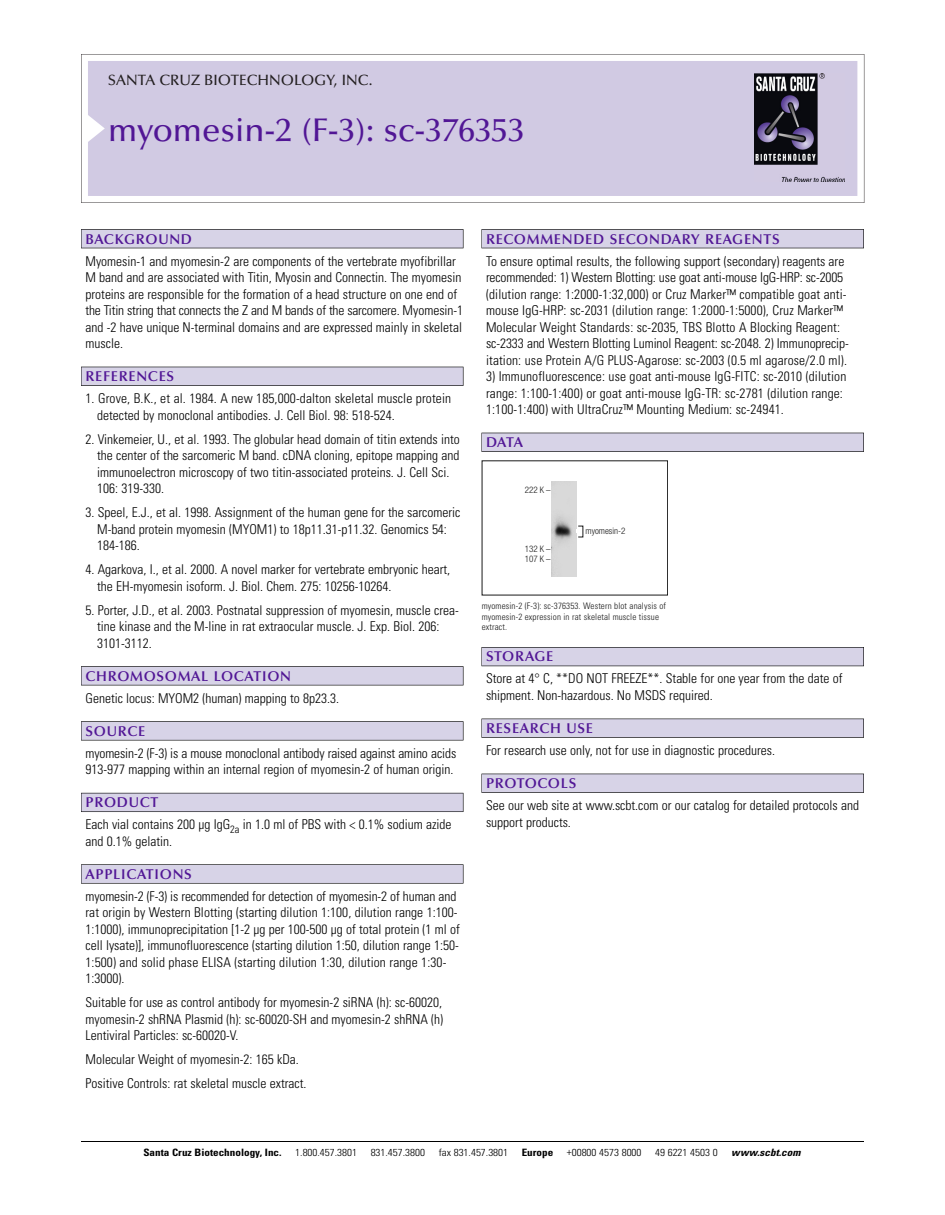
<style>
.page{position:relative;width:945px;height:1215px;background:#fff}
.page>*{position:absolute;margin:0;border:0;box-sizing:border-box;transform-origin:0 0}
.t1{font:500 33px "Optima";color:#511695}
.t2{font:500 15px "Optima";color:#231f20}
.t3{font:600 14.25px "Optima";letter-spacing:.05em;color:#511695}
.t4{font:300 condensed 13.5px/16.5px "Univers";color:#000}
.t5{font:300 condensed 10.2px "Univers";color:#000;scale:1.1 1}
.t6{font:700 condensed 10.2px "Univers";color:#000;scale:1.1 1}
.t7{font:italic 700 condensed 10.2px "Univers";letter-spacing:.005em;color:#000;scale:1.1 1}
.t8{font:9px/10.5px "Univers Condensed Light+KQRULU";letter-spacing:.015em;color:#191919}
.t9{font:9px/10.5px "Helvetica Neue Light Cond+AFFCDM";color:#191919}
</style>
<div class="page">
<svg style="left:81px;top:54px;width:783px;height:149px"></svg>
<div style="left:88px;top:61px;width:769px;height:135px;background:#d1cae3"></div>
<img style="left:754px;top:74px;width:91px;height:108px">
<div style="left:81px;top:229px;width:382px;height:19px;background:#525156"></div>
<div style="left:81px;top:230px;width:382px;height:18px;background:#d7d3e7"></div>
<div style="left:81px;top:367px;width:382px;height:19px;background:#515055"></div>
<div style="left:81px;top:367px;width:382px;height:18px;background:#d7d3e7"></div>
<div style="left:81px;top:666px;width:382px;height:19px;background:#545357"></div>
<div style="left:81px;top:667px;width:382px;height:18px;background:#d7d3e7"></div>
<div style="left:81px;top:721px;width:382px;height:19px;background:#575759"></div>
<div style="left:81px;top:722px;width:382px;height:18px;background:#d7d3e7"></div>
<div style="left:81px;top:793px;width:382px;height:19px;background:#5b5a62"></div>
<div style="left:81px;top:793px;width:382px;height:18px;background:#d7d3e7"></div>
<div style="left:81px;top:864px;width:382px;height:20px;background:#666667"></div>
<div style="left:81px;top:865px;width:382px;height:18px;background:#d7d3e7"></div>
<div style="left:482px;top:229px;width:382px;height:19px;background:#525156"></div>
<div style="left:482px;top:230px;width:381px;height:18px;background:#d7d3e7"></div>
<div style="left:482px;top:433px;width:382px;height:19px;background:#515055"></div>
<div style="left:482px;top:433px;width:381px;height:18px;background:#d7d3e7"></div>
<div style="left:482px;top:647px;width:382px;height:19px;background:#535259"></div>
<div style="left:482px;top:648px;width:381px;height:18px;background:#d7d3e7"></div>
<div style="left:482px;top:719px;width:382px;height:19px;background:#545356"></div>
<div style="left:482px;top:719px;width:381px;height:18px;background:#d7d3e7"></div>
<div style="left:482px;top:774px;width:382px;height:19px;background:#525155"></div>
<div style="left:482px;top:774px;width:381px;height:18px;background:#d7d3e7"></div>
<hr style="left:81px;top:1141px;width:783px;height:1px;background:#000">
<img style="left:552px;top:481px;width:25px;height:95px">
<p class="t2" style="left:108px;top:74px;width:266px">SANTA CRUZ BIOTECHNOLOGY, INC.</p>
<h1 class="t1" style="left:108px;top:117px;width:418px">myomesin-2 (F-3): sc-376353</h1>
<p class="t3" style="left:86px;top:233px;width:108px">BACKGROUND</p>
<p class="t4" style="left:86px;top:254px;width:379px">Myomesin-1 and myomesin-2 are components of the vertebrate myofibrillar M band and are associated with Titin, Myosin and Connectin. The myomesin proteins are responsible for the formation of a head structure on one end of the Titin string that connects the Z and M bands of the sarcomere. Myomesin-1 and -2 have unique N-terminal domains and are expressed mainly in skeletal muscle.</p>
<p class="t3" style="left:86px;top:371px;width:90px">REFERENCES</p>
<p class="t4" style="left:97px;top:391px;width:355px;text-indent:-12px">1. Grove, B.K., et al. 1984. A new 185,000-dalton skeletal muscle protein detected by monoclonal antibodies. J. Cell Biol. 98: 518-524.</p>
<p class="t4" style="left:97px;top:432px;width:364px;text-indent:-12px">2. Vinkemeier, U., et al. 1993. The globular head domain of titin extends into the center of the sarcomeric M band. cDNA cloning, epitope mapping and immunoelectron microscopy of two titin-associated proteins. J. Cell Sci.<br>106: 319-330.</p>
<p class="t4" style="left:97px;top:505px;width:365px;text-indent:-12px">3. Speel, E.J., et al. 1998. Assignment of the human gene for the sarcomeric<br>M-band protein myomesin (MYOM1) to 18p11.31-p11.32. Genomics 54:<br>184-186.</p>
<p class="t4" style="left:97px;top:562px;width:355px;text-indent:-12px">4. Agarkova, I., et al. 2000. A novel marker for vertebrate embryonic heart, the EH-myomesin isoform. J. Biol. Chem. 275: 10256-10264.</p>
<p class="t4" style="left:97px;top:603px;width:363px;text-indent:-12px">5. Porter, J.D., et al. 2003. Postnatal suppression of myomesin, muscle crea&shy;tine kinase and the M-line in rat extraocular muscle. J. Exp. Biol. 206:<br>3101-3112.</p>
<p class="t3" style="left:86px;top:670px;width:207px">CHROMOSOMAL LOCATION</p>
<p class="t4" style="left:86px;top:691px;width:255px">Genetic locus: MYOM2 (human) mapping to 8p23.3.</p>
<p class="t3" style="left:86px;top:725px;width:61px">SOURCE</p>
<p class="t4" style="left:86px;top:746px;width:372px">myomesin-2 (F-3) is a mouse monoclonal antibody raised against amino acids<br>913-977 mapping within an internal region of myomesin-2 of human origin.</p>
<p class="t3" style="left:86px;top:797px;width:74px">PRODUCT</p>
<p class="t4" style="left:86px;top:817px;width:368px">Each vial contains 200 µg IgG<sub>2a</sub> in 1.0 ml of PBS with &lt; 0.1% sodium azide and 0.1% gelatin.</p>
<p class="t3" style="left:86px;top:868px;width:108px">APPLICATIONS</p>
<p class="t4" style="left:86px;top:889px;width:376px">myomesin-2 (F-3) is recommended for detection of myomesin-2 of human and rat origin by Western Blotting (starting dilution 1:100, dilution range 1:100- 1:1000), immunoprecipitation [1-2 µg per 100-500 µg of total protein (1 ml of cell lysate)], immunofluorescence (starting dilution 1:50, dilution range 1:50- 1:500) and solid phase ELISA (starting dilution 1:30, dilution range 1:30- 1:3000).</p>
<p class="t4" style="left:86px;top:995px;width:359px;text-align:justify">Suitable for use as control antibody for myomesin-2 siRNA (h): sc-60020, myomesin-2 shRNA Plasmid (h): sc-60020-SH and myomesin-2 shRNA (h)<br>Lentiviral Particles: sc-60020-V.</p>
<p class="t4" style="left:86px;top:1049px;width:223px;line-height:24px">Molecular Weight of myomesin-2: 165 kDa.<br>Positive Controls: rat skeletal muscle extract.</p>
<p class="t3" style="left:486px;top:233px;width:295px">RECOMMENDED SECONDARY REAGENTS</p>
<p class="t4" style="left:486px;top:254px;width:364px">To ensure optimal results, the following support (secondary) reagents are recommended: 1) Western Blotting: use goat anti-mouse IgG-HRP: sc-2005 (dilution range: 1:2000-1:32,000) or Cruz Marker™ compatible goat anti&shy;mouse IgG-HRP: sc-2031 (dilution range: 1:2000-1:5000), Cruz Marker™ Molecular Weight Standards: sc-2035, TBS Blotto A Blocking Reagent: sc-2333 and Western Blotting Luminol Reagent: sc-2048. 2) Immunoprecip&shy;itation: use Protein A/G PLUS-Agarose: sc-2003 (0.5 ml agarose/2.0 ml).</p>
<p class="t4" style="left:486px;top:369px;width:362px">3) Immunofluorescence: use goat anti-mouse IgG-FITC: sc-2010 (dilution range: 1:100-1:400) or goat anti-mouse IgG-TR: sc-2781 (dilution range:<br>1:100-1:400) with UltraCruz™ Mounting Medium: sc-24941.</p>
<p class="t3" style="left:486px;top:437px;width:39px">DATA</p>
<p class="t9" style="left:525px;top:486px;width:28px">222 K –</p>
<p class="t9" style="left:525px;top:544px;width:28px">132 K –<br>107 K –</p>
<p class="t9" style="left:586px;top:526px;width:41px">myomesin-2</p>
<p class="t8" style="left:482px;top:602px;width:186px">myomesin-2 (F-3): sc-376353. Western blot analysis of myomesin-2 expression in rat skeletal muscle tissue extract.</p>
<p class="t3" style="left:486px;top:651px;width:69px">STORAGE</p>
<p class="t4" style="left:486px;top:672px;width:358px">Store at 4° C, **DO NOT FREEZE**. Stable for one year from the date of shipment. Non-hazardous. No MSDS required.</p>
<p class="t3" style="left:486px;top:722px;width:109px">RESEARCH USE</p>
<p class="t4" style="left:486px;top:743px;width:290px">For research use only, not for use in diagnostic procedures.</p>
<p class="t3" style="left:486px;top:777px;width:92px">PROTOCOLS</p>
<p class="t4" style="left:486px;top:798px;width:375px">See our web site at www.scbt.com or our catalog for detailed protocols and support products.</p>
<p class="t6" style="left:143px;top:1148px;width:127px">Santa Cruz Biotechnology, Inc.</p>
<p class="t5" style="left:295px;top:1148px;width:58px">1.800.457.3801</p>
<p class="t5" style="left:371px;top:1148px;width:51px">831.457.3800</p>
<p class="t5" style="left:439px;top:1148px;width:65px">fax 831.457.3801</p>
<p class="t6" style="left:522px;top:1148px;width:30px">Europe</p>
<p class="t5" style="left:567px;top:1148px;width:69px">+00800 4573 8000</p>
<p class="t5" style="left:655px;top:1148px;width:58px">49 6221 4503 0</p>
<p class="t7" style="left:731px;top:1148px;width:64px">www.scbt.com</p>
</div>
